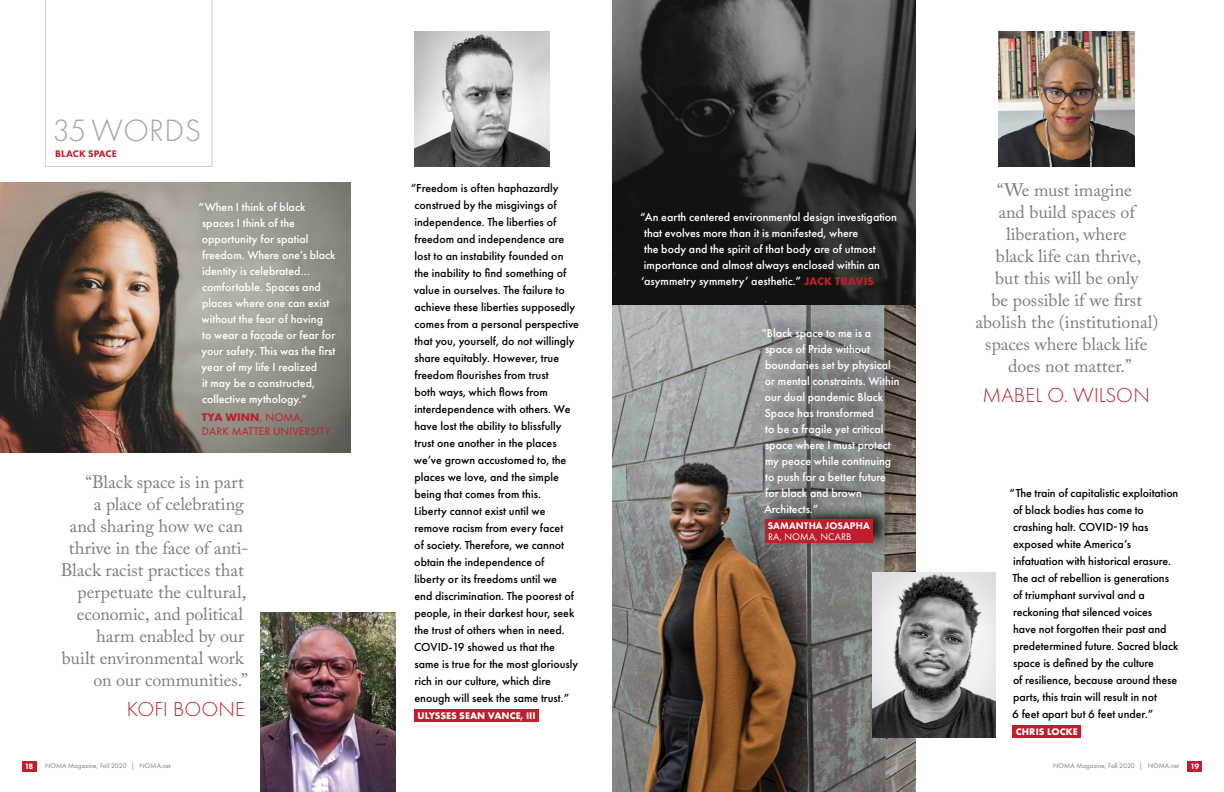
<style>
.page{position:relative;width:1224px;height:792px;background:#fff}
.page>*{position:absolute;margin:0;border:0;box-sizing:border-box;transform-origin:0 0}
.t1{font:300 32px "Futura PT";letter-spacing:.01em;color:#aea29a}
.Winner{font:300 21px "Futura PT";letter-spacing:.01em;color:#be1e2d}
.Heading_ACaslon_18_2{font:18px/22px "Adobe Caslon Pro";color:#827b74;text-align:center}
.Body_Text_FL{font:500 12px/17px "Futura PT";color:#000}
.Body_Text_FL-2{font:500 12px/16px "Futura PT";color:#fff}
.Body_Text_FL-3{font:11.5px/14px "Futura PT";letter-spacing:.01em;color:#be1e2d}
.Award_Place{font:700 10px "Futura PT";letter-spacing:.01em;color:#fff}
.Award_Place-2{font:800 10px/11px "Futura PT";letter-spacing:.01em;color:#fff}
.t2{font:800 10px "Futura PT";letter-spacing:.01em;color:#be1e2d}
.t3{font:800 8px "Futura PT";color:#fff}
.t4{font:7px "Futura PT";color:#827b74}
.s1{font-weight:700}
.s2{font-weight:700;font-size:11.5px;color:#be1e2d}
.s3{font-weight:400}
</style>
<div class="page">
<div style="left:22px;top:761px;width:14px;height:11px;background:#be1e2d"></div>
<div style="left:1188px;top:761px;width:14px;height:11px;background:#be1e2d"></div>
<svg style="left:45px;top:0;width:167px;height:167px"></svg>
<img style="left:612px;top:0;width:303px;height:792px">
<img style="left:261px;top:612px;width:135px;height:180px">
<img style="left:999px;top:32px;width:135px;height:135px">
<img style="left:414px;top:32px;width:135px;height:135px">
<img style="left:0;top:183px;width:351px;height:270px">
<div style="left:414px;top:709px;width:124px;height:13px;background:#be1e2d"></div>
<div style="left:1013px;top:725px;width:68px;height:13px;background:#be1e2d"></div>
<div style="left:762px;top:314px;width:156px;height:235px;background:#000;opacity:.75"></div>
<div style="left:765px;top:519px;width:108px;height:24px;background:#be1e2d"></div>
<img style="left:872px;top:573px;width:123px;height:165px">
<p class="t1" style="left:53px;top:112px;width:150px">35 WORDS</p>
<p class="t2" style="left:55px;top:148px;width:63px">BLACK SPACE</p>
<p class="Body_Text_FL-2" style="left:198px;top:199px;width:139px">“When I think of black spaces I think of the opportunity for spatial freedom. Where one’s black identity is celebrated... comfortable. Spaces and places where one can exist without the fear of having<br>to wear a façade or fear for your safety. This was the first year of my life I realized<br>it may be a constructed, collective mythology.”</p>
<p class="Body_Text_FL-3" style="left:202px;top:410px;width:131px"><span class="s1">TYA WINN</span>, NOMA,<br>DARK MATTER UNIVERSITY</p>
<p class="Heading_ACaslon_18_2" style="left:61px;top:471px;width:189px;text-align:right">“Black space is in part<br>a place of celebrating<br>and sharing how we can thrive in the face of anti-<br>Black racist practices that perpetuate the cultural, economic, and political harm enabled by our<br>built environmental work on our communities.”</p>
<p class="Winner" style="left:127px;top:697px;width:120px">KOFI BOONE</p>
<p class="Body_Text_FL" style="left:411px;top:180px;width:170px">“Freedom is often haphazardly construed by the misgivings of independence. The liberties of freedom and independence are lost to an instability founded on<br>the inability to find something of value in ourselves. The failure to achieve these liberties supposedly comes from a personal perspective that you, yourself, do not willingly share equitably. However, true freedom flourishes from trust<br>both ways, which flows from interdependence with others. We have lost the ability to blissfully trust one another in the places we’ve grown accustomed to, the places we love, and the simple being that comes from this.</p>
<p class="Body_Text_FL" style="left:414px;top:503px;width:166px">Liberty cannot exist until we remove racism from every facet<br>of society. Therefore, we cannot obtain the independence of<br>liberty or its freedoms until we<br>end discrimination. The poorest of people, in their darkest hour, seek the trust of others when in need.<br>COVID-19 showed us that the same is true for the most gloriously rich in our culture, which dire enough will seek the same trust.”</p>
<p class="Award_Place" style="left:417px;top:709px;width:120px">ULYSSES SEAN VANCE, III</p>
<p class="Body_Text_FL-2" style="left:640px;top:209px;width:258px">“An earth centered environmental design investigation that evolves more than it is manifested, where<br>the body and the spirit of that body are of utmost importance and almost always enclosed within an ‘asymmetry symmetry’ aesthetic.” <span class="s2">JACK TRAVIS</span></p>
<p class="Body_Text_FL-2" style="left:761px;top:325px;width:140px">“Black space to me is a space of Pride without boundaries set by physical or mental constraints. Within our dual pandemic Black<br>Space has transformed<br>to be a fragile yet critical space where I must protect my peace while continuing to push for a better future<br>for black and brown<br>Architects.”</p>
<p class="Award_Place-2" style="left:768px;top:520px;width:103px">SAMANTHA JOSAPHA<br><span class="s3">RA, NOMA, NCARB</span></p>
<p class="Heading_ACaslon_18_2" style="left:975px;top:179px;width:184px">“We must imagine<br>and build spaces of liberation, where<br>black life can thrive,<br>but this will be only<br>be possible if we first abolish the (institutional) spaces where black life does not matter.”</p>
<p class="Winner" style="left:983px;top:383px;width:169px">MABEL O. WILSON</p>
<p class="Body_Text_FL" style="left:1010px;top:485px;width:170px">“The train of capitalistic exploitation of black bodies has come to crashing halt. COVID-19 has exposed white America’s infatuation with historical erasure.<br>The act of rebellion is generations of triumphant survival and a reckoning that silenced voices<br>have not forgotten their past and predetermined future. Sacred black space is defined by the culture<br>of resilience, because around these parts, this train will result in not<br>6 feet apart but 6 feet under.”</p>
<p class="Award_Place" style="left:1016px;top:725px;width:63px">CHRIS LOCKE</p>
<p class="t3" style="left:25px;top:762px;width:10px">18</p>
<p class="t4" style="left:45px;top:762px;width:127px">NOMA Magazine, Fall 2020 | NOMA.net</p>
<p class="t4" style="left:1053px;top:762px;width:127px">NOMA Magazine, Fall 2020 | NOMA.net</p>
<p class="t3" style="left:1191px;top:762px;width:10px">19</p>
</div>
